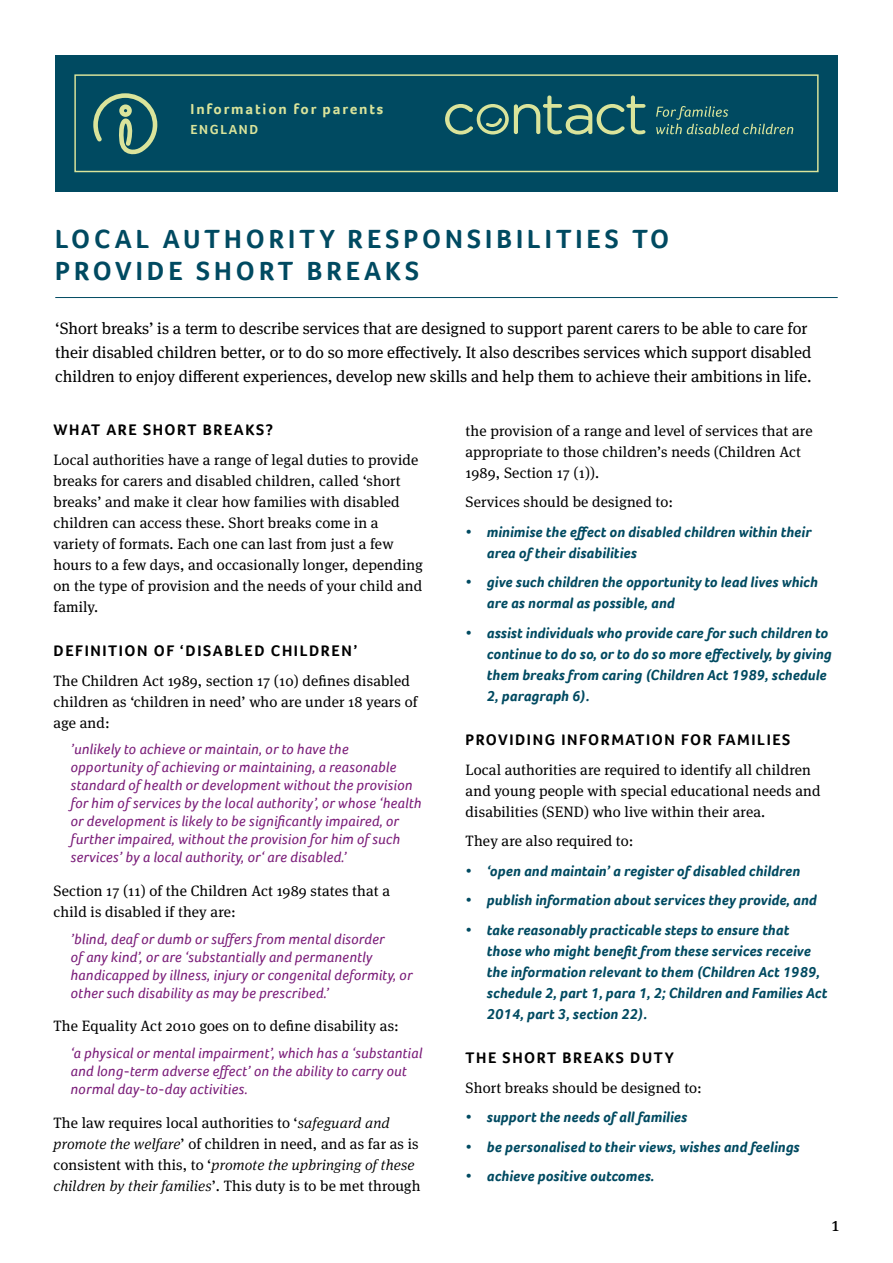
<style>
.page{position:relative;width:893px;height:1263px;background:#fff}
.page>*{position:absolute;margin:0;border:0;box-sizing:border-box;transform-origin:0 0}
.t1{font:700 27px/32.4px "Foco";letter-spacing:.15em;color:#004a61}
.t2{font:19.5px "Meta Serif OT";color:#000}
.t3{font:16.5px/24px "Meta Serif OT";color:#000}
.t4{font:700 15.75px "Foco";letter-spacing:.1em;color:#000}
.t5{font:15px/21px "Meta Serif OT";letter-spacing:.01em;color:#000}
.t6{font:italic 700 15px/21px "Foco";letter-spacing:.01em;color:#004a61}
.t7{font:italic 15px/18px "Foco";letter-spacing:.01em;color:#7a1c79}
.t8{font:700 15px "Foco";letter-spacing:.12em;color:#dae49b}
.t9{font:700 13.5px "Foco";letter-spacing:.12em;color:#dae49b}
.s1{font-weight:300;font-style:italic}
</style>
<div class="page">
<div style="left:55px;top:55px;width:783px;height:136px;background:#004a61"></div>
<div style="left:74px;top:74px;width:745px;height:98px;border:1px solid #dae49b"></div>
<hr style="left:55px;top:297px;width:783px;height:1px;background:#004a61">
<svg style="left:93px;top:93px;width:65px;height:62px"></svg>
<svg style="left:445px;top:95px;width:200px;height:40px"></svg>
<svg style="left:656px;top:106px;width:137px;height:28px"></svg>
<p class="t8" style="left:191px;top:99px;width:194px">Information for parents</p>
<p class="t9" style="left:191px;top:120px;width:69px">ENGLAND</p>
<h1 class="t1" style="left:55px;top:222px;width:615px">LOCAL AUTHORITY RESPONSIBILITIES TO<br>PROVIDE SHORT BREAKS</h1>
<p class="t3" style="left:55px;top:316px;width:758px">‘Short breaks’ is a term to describe services that are designed to support parent carers to be able to care for their disabled children better, or to do so more effectively. It also describes services which support disabled children to enjoy different experiences, develop new skills and help them to achieve their ambitions in life.</p>
<p class="t4" style="left:54px;top:420px;width:221px">WHAT ARE SHORT BREAKS?</p>
<p class="t5" style="left:54px;top:449px;width:371px">Local authorities have a range of legal duties to provide breaks for carers and disabled children, called ‘short breaks’ and make it clear how families with disabled children can access these. Short breaks come in a variety of formats. Each one can last from just a few hours to a few days, and occasionally longer, depending on the type of provision and the needs of your child and family.</p>
<p class="t4" style="left:54px;top:640px;width:305px">DEFINITION OF ‘DISABLED CHILDREN’</p>
<p class="t5" style="left:54px;top:670px;width:366px">The Children Act 1989, section 17 (10) defines disabled children as ‘children in need’ who are under 18 years of age and:</p>
<p class="t7" style="left:71px;top:740px;width:352px">’unlikely to achieve or maintain, or to have the opportunity of achieving or maintaining, a reasonable standard of health or development without the provision for him of services by the local authority’, or whose ‘health or development is likely to be significantly impaired, or further impaired, without the provision for him of such services’ by a local authority, or‘ are disabled.’</p>
<p class="t5" style="left:54px;top:880px;width:338px">Section 17 (11) of the Children Act 1989 states that a child is disabled if they are:</p>
<p class="t7" style="left:71px;top:929px;width:343px">’blind, deaf or dumb or suffers from mental disorder<br>of any kind’, or are ‘substantially and permanently handicapped by illness, injury or congenital deformity, or other such disability as may be prescribed.’</p>
<p class="t5" style="left:54px;top:1015px;width:347px">The Equality Act 2010 goes on to define disability as:</p>
<p class="t7" style="left:71px;top:1044px;width:353px">‘a physical or mental impairment’, which has a ‘substantial and long-term adverse effect’ on the ability to carry out normal day-to-day activities.</p>
<p class="t5" style="left:54px;top:1112px;width:369px">The law requires local authorities to ‘<span class="s1">safeguard and promote the welfare</span>’ of children in need, and as far as is consistent with this, to ‘<span class="s1">promote the upbringing of these children by their families</span>’. This duty is to be met through</p>
<p class="t5" style="left:466px;top:420px;width:348px">the provision of a range and level of services that are appropriate to those children’s needs (Children Act<br>1989, Section 17 (1)).</p>
<p class="t5" style="left:466px;top:491px;width:209px">Services should be designed to:</p>
<p class="t6" style="left:487px;top:521px;width:326px;text-indent:-21px">• minimise the effect on disabled children within their area of their disabilities</p>
<p class="t6" style="left:487px;top:571px;width:332px;text-indent:-21px">• give such children the opportunity to lead lives which are as normal as possible, and</p>
<p class="t6" style="left:487px;top:622px;width:346px;text-indent:-21px">• assist individuals who provide care for such children to continue to do so, or to do so more effectively, by giving them breaks from caring (Children Act 1989, schedule 2, paragraph 6).</p>
<p class="t4" style="left:466px;top:729px;width:326px">PROVIDING INFORMATION FOR FAMILIES</p>
<p class="t5" style="left:466px;top:759px;width:356px">Local authorities are required to identify all children and young people with special educational needs and disabilities (SEND) who live within their area.</p>
<p class="t5" style="left:466px;top:830px;width:169px">They are also required to:</p>
<p class="t6" style="left:466px;top:860px;width:336px">• ‘open and maintain’ a register of disabled children</p>
<p class="t6" style="left:466px;top:889px;width:353px">• publish information about services they provide, and</p>
<p class="t6" style="left:487px;top:919px;width:342px;text-indent:-21px">• take reasonably practicable steps to ensure that those who might benefit from these services receive the information relevant to them (Children Act 1989, schedule 2, part 1, para 1, 2; Children and Families Act 2014, part 3, section 22).</p>
<p class="t4" style="left:466px;top:1047px;width:210px">THE SHORT BREAKS DUTY</p>
<p class="t5" style="left:466px;top:1077px;width:238px">Short breaks should be designed to:</p>
<p class="t6" style="left:466px;top:1106px;width:223px">• support the needs of all families</p>
<p class="t6" style="left:466px;top:1136px;width:336px">• be personalised to their views, wishes and feelings</p>
<p class="t6" style="left:466px;top:1165px;width:190px">• achieve positive outcomes.</p>
<h2 class="t2" style="left:831px;top:1212px;width:9px">1</h2>
</div>
